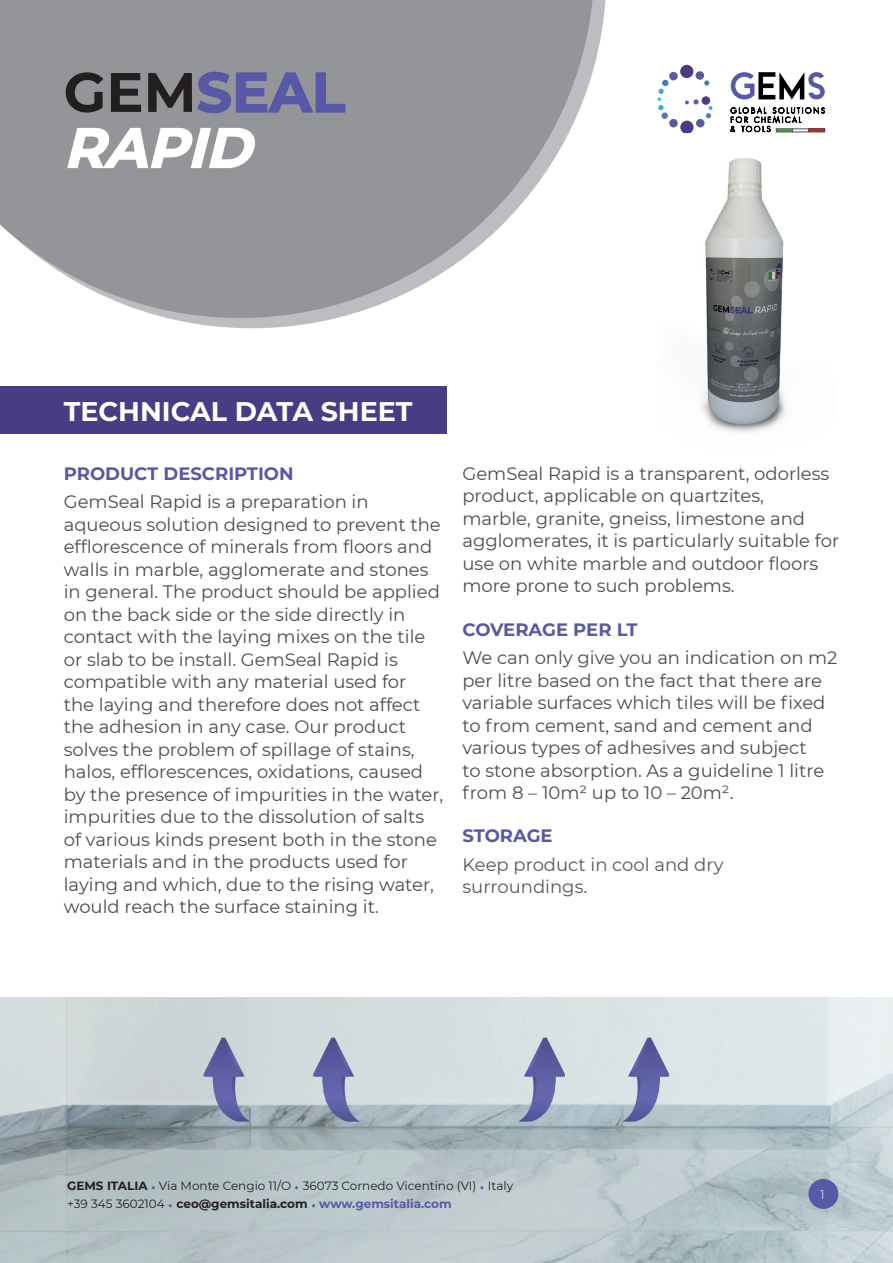
<style>
.page{position:relative;width:893px;height:1263px;background:#fff}
.page>*{position:absolute;margin:0;border:0;box-sizing:border-box;transform-origin:0 0}
.t1{font:italic 700 55.5px/55.5px "Montserrat";color:#fff}
.t2{font:700 27px "Montserrat";color:#fff}
.t3{font:18px/22.5px "Montserrat";color:#4b4c4d}
.t4{font:700 18px "Montserrat";color:#5758a6}
.t5{font:18px/22.5px "Montserrat";color:#57585a}
.t6{font:300 12.6px "Montserrat";color:#fff}
.t7{font:12px/18px "Montserrat";color:#231f20}
.s1{font-style:normal;color:#231f20}
.s2{font-style:normal;color:#5758a6}
.s3{font-weight:700}
.s4{font-family:"Gotham Narrow";color:#5758a6}
.s5{font-weight:700;color:#5758a6}
</style>
<div class="page">
<img style="left:0;top:997px;width:893px;height:266px">
<svg style="left:622px;top:1037px;width:47px;height:84px;background:#9ca3c4"></svg>
<svg style="left:518px;top:1037px;width:47px;height:84px;background:#9aa1c2"></svg>
<svg style="left:313px;top:1037px;width:47px;height:84px;background:#969cbd"></svg>
<svg style="left:204px;top:1037px;width:46px;height:84px;background:#9198b9"></svg>
<svg style="left:167px;top:0;width:439px;height:329px"></svg>
<svg style="left:0;top:0;width:594px;height:318px;background:#a3a5a7"></svg>
<div style="left:680px;top:121px;width:13px;height:13px;background:#493b84;border-radius:50%"></div>
<div style="left:669px;top:119px;width:9px;height:8px;background:#5758a6;border-radius:50%"></div>
<div style="left:661px;top:113px;width:7px;height:6px;background:#5376bb;border-radius:50%"></div>
<div style="left:696px;top:119px;width:8px;height:8px;background:#5758a6;border-radius:50%"></div>
<div style="left:680px;top:65px;width:13px;height:13px;background:#493b84;border-radius:50%"></div>
<div style="left:696px;top:71px;width:8px;height:9px;background:#5758a6;border-radius:50%"></div>
<div style="left:702px;top:96px;width:8px;height:9px;background:#493b84;border-radius:50%"></div>
<svg style="left:704px;top:80px;width:5px;height:6px"></svg>
<div style="left:669px;top:72px;width:9px;height:8px;background:#5758a6;border-radius:50%"></div>
<svg style="left:657px;top:80px;width:11px;height:30px"></svg>
<svg style="left:706px;top:106px;width:6px;height:12px"></svg>
<svg style="left:685px;top:99px;width:14px;height:6px"></svg>
<svg style="left:730px;top:107px;width:95px;height:25px"></svg>
<svg style="left:730px;top:72px;width:95px;height:28px"></svg>
<div style="left:776px;top:129px;width:17px;height:3px;background:#40ae49;border:1px solid #4b4c4d"></div>
<hr style="left:792px;top:129px;width:17px;height:3px;background:#fff">
<div style="left:808px;top:129px;width:17px;height:3px;border:1px solid #4b4c4d"></div>
<div style="left:809px;top:1179px;width:29px;height:29px;background:#5758a6;border-radius:50%"></div>
<div style="left:808px;top:1179px;width:30px;height:30px;border:1px solid #5758a6;border-radius:50%"></div>
<div style="left:0;top:386px;width:446px;height:48px;background:#493b84"></div>
<img style="left:701px;top:158px;width:85px;height:275px">
<h1 class="t1" style="left:64px;top:62px;width:283px"><span class="s1">GEM</span><span class="s2">SEAL<br></span>RAPID</h1>
<h2 class="t2" style="left:64px;top:392px;width:350px">TECHNICAL DATA SHEET</h2>
<p class="t4" style="left:64px;top:460px;width:231px">PRODUCT DESCRIPTION</p>
<p class="t3" style="left:64px;top:490px;width:381px">GemSeal Rapid is a preparation in aqueous solution designed to prevent the efflorescence of minerals from floors and walls in marble, agglomerate and stones in general. The product should be applied on the back side or the side directly in contact with the laying mixes on the tile or slab to be install. GemSeal Rapid is compatible with any material used for<br>the laying and therefore does not affect the adhesion in any case. Our product solves the problem of spillage of stains, halos, efflorescences, oxidations, caused by the presence of impurities in the water, impurities due to the dissolution of salts of various kinds present both in the stone materials and in the products used for laying and which, due to the rising water, would reach the surface staining it.</p>
<p class="t3" style="left:462px;top:461px;width:378px">GemSeal Rapid is a transparent, odorless product, applicable on quartzites,<br>marble, granite, gneiss, limestone and agglomerates, it is particularly suitable for use on white marble and outdoor floors more prone to such problems.</p>
<p class="t4" style="left:462px;top:616px;width:177px">COVERAGE PER LT</p>
<p class="t3" style="left:462px;top:646px;width:377px">We can only give you an indication on m2 per litre based on the fact that there are variable surfaces which tiles will be fixed to from cement, sand and cement and various types of adhesives and subject<br>to stone absorption. As a guideline 1 litre from 8 – 10m² up to 10 – 20m².</p>
<p class="t4" style="left:462px;top:823px;width:92px">STORAGE</p>
<p class="t5" style="left:462px;top:852px;width:263px">Keep product in cool and dry surroundings.</p>
<p class="t7" style="left:67px;top:1176px;width:447px"><span class="s3">GEMS ITALIA</span> <span class="s4">•</span> Via Monte Cengio 11/O <span class="s4">•</span> 36073 Cornedo Vicentino (VI) <span class="s4">•</span> Italy +39 345 3602104 <span class="s4">•</span> <span class="s3">ceo@gemsitalia.com</span> <span class="s4">•</span> <span class="s5">www.gemsitalia.com</span></p>
<p class="t6" style="left:820px;top:1185px;width:6px">1</p>
</div>
